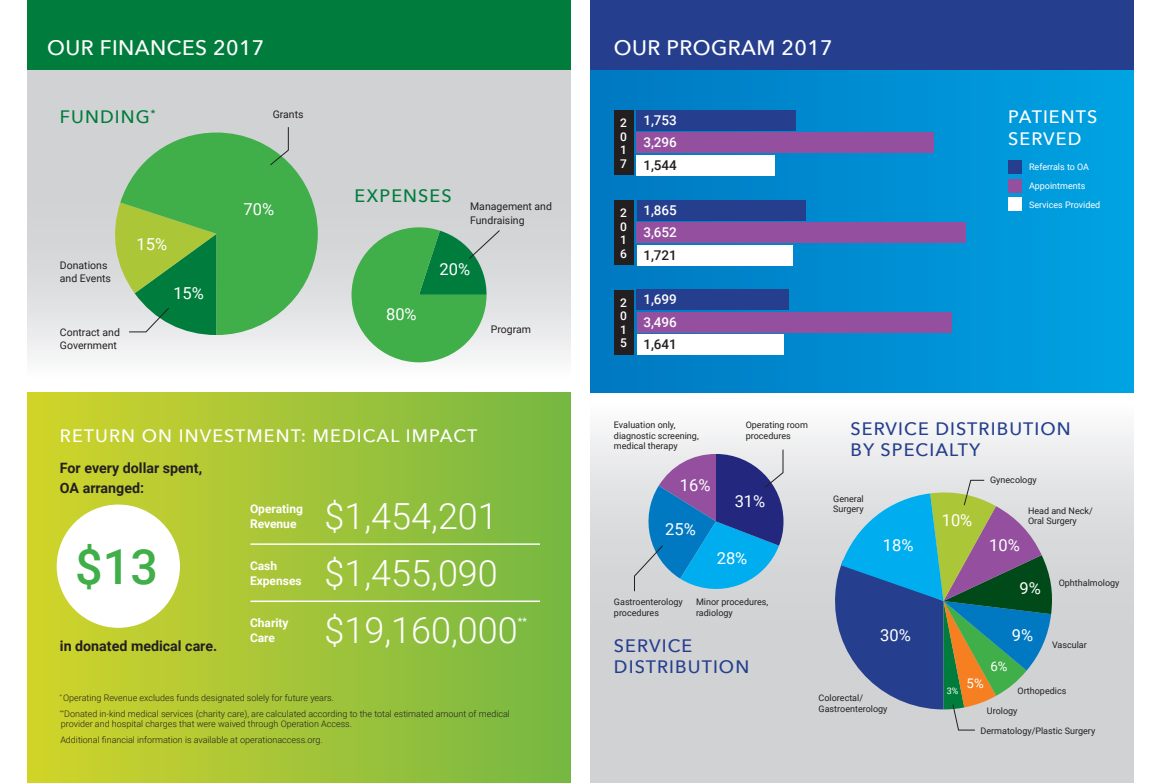
<style>
.page{position:relative;width:1161px;height:783px;background:#fff}
.page>*{position:absolute;margin:0;border:0;box-sizing:border-box;transform-origin:0 0}
.Numbers{font:500 48.45px "Roboto";color:#40ae49}
.Numbers-2{font:300 36px "Roboto";color:#fff}
.t1{font:500 21px "Avenir Next";letter-spacing:.02em;color:#fff}
.t2{font:500 18px/21px "Avenir Next";letter-spacing:.06em;color:#253f8e}
.t3{font:500 18px/21.6px "Avenir Next";letter-spacing:.06em;color:#fff}
.t4{font:500 18px "Avenir Next";letter-spacing:.06em;color:#007d3c}
.Numbers-3{font:16.5px "Roboto";color:#fff}
.t5{font:700 14.25px/19.5px "Roboto";color:#231f20}
.t6{font:500 13.5px/22.4px "Roboto";color:#fff}
.t7{font:500 13.5px "Roboto";color:#231f20}
.Numbers-4{font:13.2px "Roboto";color:#fff}
.Numbers-5{font:700 12px/15px "Roboto";color:#fff}
.Small_body{font:500 12px/13.5px "Roboto";color:#fff;text-align:justify}
.Small_body-2{font:10.5px/13.5px "Roboto";color:#231f20}
.Numbers-6{font:10.5px "Roboto";color:#fff}
.Small_body-3{font:300 9px/10.5px "Roboto";color:#231f20}
.Small_body-4{font:9px/10.5px "Roboto";color:#231f20}
.Small_body-5{font:9px "Roboto";color:#fff}
.Numbers-7{font:9px "Roboto";color:#fff}
</style>
<div class="page">
<svg style="left:590px;top:429px;width:544px;height:354px;background:#d8d9da"></svg>
<svg style="left:27px;top:70px;width:544px;height:323px"></svg>
<div style="left:590px;top:63px;width:544px;height:330px;background:linear-gradient(to right,#0679c0,#00a2e2)"></div>
<div style="left:590px;top:0;width:544px;height:70px;background:#253f8e"></div>
<div style="left:27px;top:0;width:544px;height:70px;background:#007d3c"></div>
<div style="left:27px;top:393px;width:544px;height:390px;background:linear-gradient(to right,#d2d42b,#76b745)"></div>
<div style="left:57px;top:505px;width:123px;height:123px;background:#fff;border-radius:50%"></div>
<hr style="left:250px;top:543px;width:290px;height:2px;background:#fff">
<hr style="left:250px;top:601px;width:290px;height:1px;background:#fff">
<svg style="left:120px;top:133px;width:198px;height:202px;background:#60b768"></svg>
<svg style="left:110px;top:203px;width:107px;height:132px;background:#70b05e"></svg>
<svg style="left:352px;top:227px;width:148px;height:135px;background:#64b572"></svg>
<div style="left:636px;top:133px;width:298px;height:20px;background:#94509f"></div>
<div style="left:636px;top:155px;width:139px;height:20px;background:#fff"></div>
<div style="left:636px;top:111px;width:159px;height:20px;background:#253f8e"></div>
<div style="left:637px;top:223px;width:329px;height:20px;background:#94509f"></div>
<div style="left:637px;top:245px;width:156px;height:20px;background:#fff"></div>
<div style="left:637px;top:201px;width:169px;height:20px;background:#253f8e"></div>
<div style="left:637px;top:312px;width:315px;height:20px;background:#94509f"></div>
<div style="left:637px;top:335px;width:147px;height:20px;background:#fff"></div>
<div style="left:637px;top:290px;width:152px;height:20px;background:#253f8e"></div>
<div style="left:614px;top:111px;width:19px;height:64px;background:#231f20"></div>
<div style="left:614px;top:201px;width:19px;height:64px;background:#231f20"></div>
<div style="left:614px;top:290px;width:19px;height:65px;background:#231f20"></div>
<div style="left:1009px;top:160px;width:13px;height:14px;background:#253f8e"></div>
<div style="left:1009px;top:179px;width:13px;height:14px;background:#94509f"></div>
<div style="left:1009px;top:198px;width:13px;height:13px;background:#fff"></div>
<svg style="left:634px;top:449px;width:149px;height:149px;background:#6491c3"></svg>
<svg style="left:831px;top:480px;width:223px;height:250px;background:#6f95a3"></svg>
<svg style="left:270px;top:127px;width:19px;height:38px"></svg>
<p class="t1" style="left:47px;top:30px;width:219px">OUR FINANCES 2017</p>
<p class="t4" style="left:60px;top:101px;width:97px">FUNDING<sup>*</sup></p>
<p class="Small_body-2" style="left:273px;top:107px;width:32px">Grants</p>
<p class="Small_body-2" style="left:60px;top:258px;width:53px">Donations and Events</p>
<p class="Small_body-2" style="left:60px;top:325px;width:62px">Contract and<br>Government</p>
<p class="Numbers-3" style="left:137px;top:232px;width:32px">15%</p>
<p class="Numbers-3" style="left:173px;top:282px;width:32px">15%</p>
<p class="Numbers-3" style="left:244px;top:198px;width:32px">70%</p>
<p class="t4" style="left:355px;top:181px;width:99px">EXPENSES</p>
<p class="Small_body-2" style="left:470px;top:200px;width:83px">Management and<br>Fundraising</p>
<p class="Numbers-3" style="left:386px;top:302px;width:32px">80%</p>
<p class="Numbers-3" style="left:440px;top:257px;width:32px">20%</p>
<p class="Small_body-2" style="left:491px;top:323px;width:42px">Program</p>
<p class="t3" style="left:60px;top:424px;width:419px">RETURN ON INVESTMENT: MEDICAL IMPACT</p>
<p class="t5" style="left:60px;top:458px;width:144px">For every dollar spent,<br>OA arranged:</p>
<p class="Numbers" style="left:75px;top:533px;width:84px">$13</p>
<p class="t5" style="left:60px;top:636px;width:159px">in donated medical care.</p>
<p class="Numbers-5" style="left:250px;top:500px;width:54px">Operating<br>Revenue</p>
<p class="Numbers-5" style="left:250px;top:557px;width:53px">Cash<br>Expenses</p>
<p class="Numbers-5" style="left:250px;top:614px;width:40px">Charity<br>Care</p>
<p class="Numbers-2" style="left:325px;top:491px;width:175px">$1,454,201</p>
<p class="Numbers-2" style="left:325px;top:548px;width:175px">$1,455,090</p>
<p class="Numbers-2" style="left:325px;top:605px;width:195px">$19,160,000</p>
<p class="Numbers-6" style="left:518px;top:614px;width:11px">**</p>
<p class="Small_body-3" style="left:60px;top:692px;width:276px"><sup>*</sup> Operating Revenue excludes funds designated solely for future years.</p>
<p class="Small_body-3" style="left:60px;top:708px;width:452px"><sup>**</sup>Donated in-kind medical services (charity care), are calculated according to the total estimated amount of medical provider and hospital charges that were waived through Operation Access.</p>
<p class="Small_body-3" style="left:60px;top:734px;width:264px">Additional financial information is available at operationaccess.org.</p>
<p class="t1" style="left:614px;top:30px;width:220px">OUR PROGRAM 2017</p>
<p class="Small_body" style="left:620px;top:116px;width:8px">2<br>0<br>1<br>7</p>
<p class="Small_body" style="left:620px;top:206px;width:8px">2<br>0<br>1<br>6</p>
<p class="Small_body" style="left:620px;top:295px;width:8px">2<br>0<br>1<br>5</p>
<h3 class="t6" style="left:643px;top:109px;width:35px;line-height:21.6px">1,753<br>3,296</h3>
<h3 class="t7" style="left:643px;top:156px;width:35px">1,544</h3>
<h3 class="t6" style="left:643px;top:199px;width:35px">1,865<br>3,652</h3>
<h3 class="t7" style="left:643px;top:246px;width:35px">1,721</h3>
<h3 class="t6" style="left:643px;top:288px;width:35px">1,699<br>3,496</h3>
<h3 class="t7" style="left:643px;top:335px;width:35px">1,641</h3>
<p class="t3" style="left:1008px;top:105px;width:91px">PATIENTS<br>SERVED</p>
<p class="Small_body-5" style="left:1029px;top:161px;width:62px">Referrals to OA</p>
<p class="Small_body-5" style="left:1029px;top:180px;width:58px">Appointments</p>
<p class="Small_body-5" style="left:1029px;top:198px;width:73px">Services Provided</p>
<p class="Small_body-4" style="left:614px;top:420px;width:86px">Evaluation only, diagnostic screening, medical therapy</p>
<p class="Small_body-4" style="left:746px;top:420px;width:64px">Operating room procedures</p>
<p class="t2" style="left:850px;top:418px;width:222px">SERVICE DISTRIBUTION<br>BY SPECIALTY</p>
<p class="Numbers-3" style="left:680px;top:473px;width:32px">16%</p>
<p class="Numbers-3" style="left:665px;top:517px;width:32px">25%</p>
<p class="Numbers-3" style="left:735px;top:490px;width:32px">31%</p>
<p class="Small_body-4" style="left:614px;top:597px;width:70px">Gastroenterology procedures</p>
<p class="Numbers-3" style="left:717px;top:547px;width:32px">28%</p>
<p class="Small_body-4" style="left:696px;top:597px;width:74px">Minor procedures, radiology</p>
<p class="t2" style="left:614px;top:635px;width:137px">SERVICE<br>DISTRIBUTION</p>
<p class="Small_body-4" style="left:833px;top:493px;width:32px">General<br>Surgery</p>
<p class="Numbers-3" style="left:883px;top:534px;width:32px">18%</p>
<p class="Numbers-3" style="left:880px;top:624px;width:32px">30%</p>
<p class="Small_body-4" style="left:819px;top:692px;width:70px">Colorectal/<br>Gastroenterology</p>
<p class="Numbers-3" style="left:942px;top:508px;width:32px">10%</p>
<p class="Small_body-4" style="left:990px;top:474px;width:48px">Gynecology</p>
<p class="Small_body-4" style="left:1028px;top:505px;width:66px">Head and Neck/<br>Oral Surgery</p>
<p class="Numbers-3" style="left:989px;top:533px;width:32px">10%</p>
<p class="Numbers-7" style="left:947px;top:685px;width:13px">3%</p>
<p class="Numbers-4" style="left:967px;top:674px;width:19px">5%</p>
<p class="Small_body-4" style="left:1059px;top:577px;width:62px">Ophthalmology</p>
<p class="Numbers-3" style="left:1020px;top:577px;width:23px">9%</p>
<p class="Numbers-3" style="left:1012px;top:623px;width:23px">9%</p>
<p class="Small_body-4" style="left:1052px;top:639px;width:36px">Vascular</p>
<p class="Small_body-4" style="left:1017px;top:685px;width:50px">Orthopedics</p>
<p class="Numbers-4" style="left:990px;top:657px;width:19px">6%</p>
<p class="Small_body-4" style="left:987px;top:705px;width:32px">Urology</p>
<p class="Small_body-4" style="left:981px;top:725px;width:116px">Dermatology/Plastic Surgery</p>
</div>
